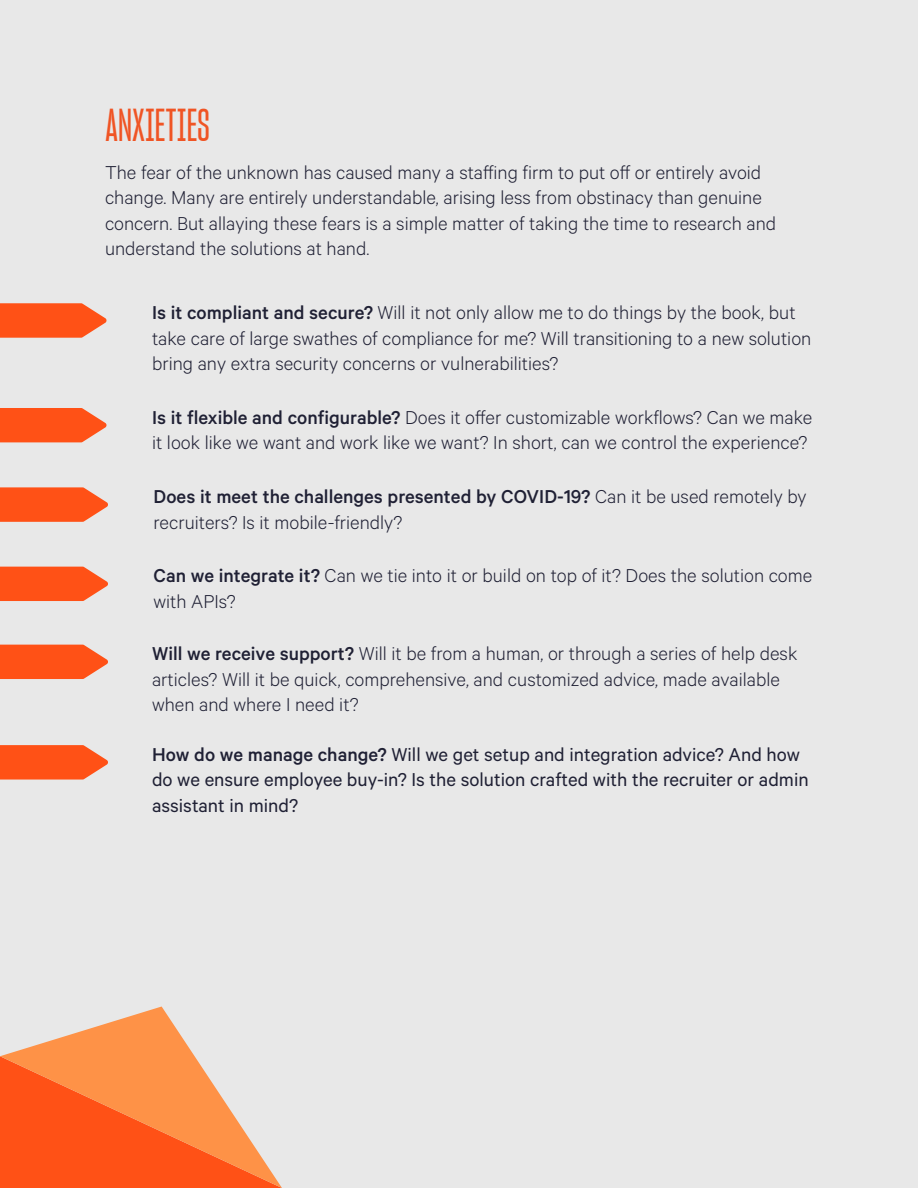
<style>
.page{position:relative;width:918px;height:1188px;background:#e8e8e8}
.page>*{position:absolute;margin:0;border:0;box-sizing:border-box;transform-origin:0 0}
.t1{font:45px "Sharp Grotesk Medium 11";color:#f05424}
.t2{font:300 21px/25.5px "Calibre";color:#1f2034}
.t3{font:21px/25.5px "Calibre";color:#1f2034}
.s1{font-weight:500}
</style>
<div class="page">
<svg style="left:0;top:1007px;width:282px;height:181px"></svg>
<svg style="left:0;top:303px;width:107px;height:35px;background:#fc6330"></svg>
<svg style="left:0;top:408px;width:107px;height:34px;background:#fc612c"></svg>
<svg style="left:0;top:487px;width:108px;height:35px;background:#fc622f"></svg>
<svg style="left:0;top:567px;width:108px;height:34px;background:#fc602b"></svg>
<svg style="left:0;top:645px;width:108px;height:34px;background:#fc602b"></svg>
<svg style="left:0;top:745px;width:108px;height:35px;background:#fc622f"></svg>
<h1 class="t1" style="left:105px;top:97px;width:106px">ANXIETIES</h1>
<p class="t2" style="left:105px;top:158px;width:673px">The fear of the unknown has caused many a staffing firm to put off or entirely avoid change. Many are entirely understandable, arising less from obstinacy than genuine concern. But allaying these fears is a simple matter of taking the time to research and understand the solutions at hand.</p>
<p class="t2" style="left:152px;top:299px;width:661px"><span class="s1">Is it compliant and secure?</span> Will it not only allow me to do things by the book, but take care of large swathes of compliance for me? Will transitioning to a new solution bring any extra security concerns or vulnerabilities?</p>
<p class="t2" style="left:152px;top:404px;width:662px"><span class="s1">Is it flexible and configurable?</span> Does it offer customizable workflows? Can we make it look like we want and work like we want? In short, can we control the experience?</p>
<p class="t2" style="left:154px;top:483px;width:655px"><span class="s1">Does it meet the challenges presented by COVID-19?</span> Can it be used remotely by recruiters? Is it mobile-friendly?</p>
<p class="t2" style="left:154px;top:562px;width:660px"><span class="s1">Can we integrate it?</span> Can we tie into it or build on top of it? Does the solution come with APIs?</p>
<p class="t2" style="left:152px;top:640px;width:647px"><span class="s1">Will we receive support?</span> Will it be from a human, or through a series of help desk articles? Will it be quick, comprehensive, and customized advice, made available when and where I need it?</p>
<p class="t3" style="left:152px;top:741px;width:658px"><span class="s1">How do we manage change?</span> Will we get setup and integration advice? And how do we ensure employee buy-in? Is the solution crafted with the recruiter or admin assistant in mind?</p>
</div>
